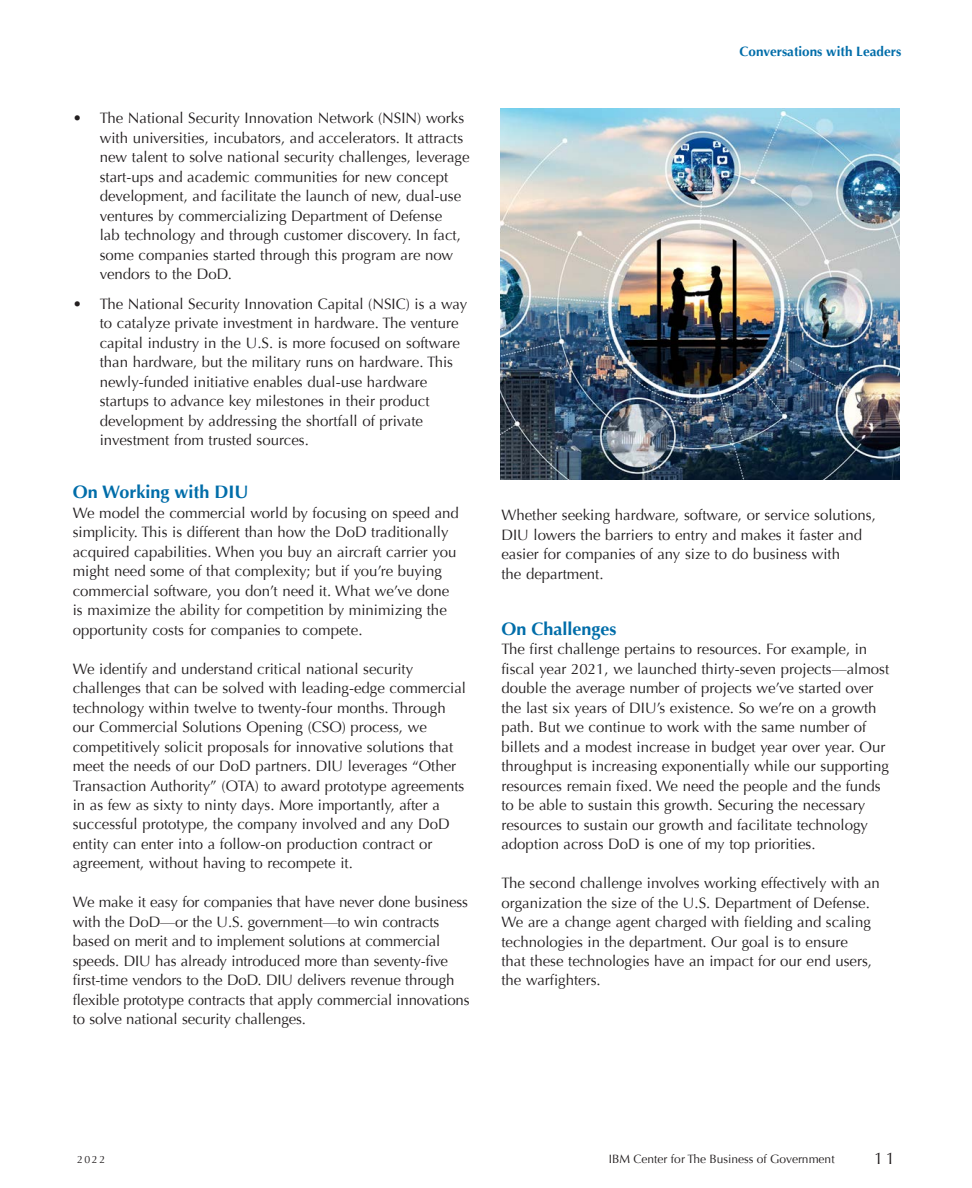
<style>
.page{position:relative;width:972px;height:1188px;background:#fff}
.page>*{position:absolute;margin:0;border:0;box-sizing:border-box;transform-origin:0 0}
.t1{font:700 18px "Optima";color:#006da9}
.t2{font:16.5px "Optima";color:#231f20}
.t3{font:15px/19.5px "Optima";color:#231f20}
.t4{font:700 13.5px "Optima";color:#006da9}
.t5{font:12px "Optima";color:#231f20}
.t6{font:10.5px "Optima";color:#231f20}
</style>
<div class="page">
<img style="left:500px;top:108px;width:399px;height:372px">
<p class="t3" style="left:100px;top:109px;width:371px;text-indent:-27px">• The National Security Innovation Network (NSIN) works with universities, incubators, and accelerators. It attracts new talent to solve national security challenges, leverage start-ups and academic communities for new concept development, and facilitate the launch of new, dual-use ventures by commercializing Department of Defense<br>lab technology and through customer discovery. In fact, some companies started through this program are now vendors to the DoD.</p>
<p class="t3" style="left:100px;top:294px;width:369px;text-indent:-27px">• The National Security Innovation Capital (NSIC) is a way to catalyze private investment in hardware. The venture capital industry in the U.S. is more focused on software than hardware, but the military runs on hardware. This newly-funded initiative enables dual-use hardware startups to advance key milestones in their product development by addressing the shortfall of private investment from trusted sources.</p>
<p class="t1" style="left:73px;top:481px;width:177px">On Working with DIU</p>
<p class="t3" style="left:73px;top:503px;width:388px">We model the commercial world by focusing on speed and simplicity. This is different than how the DoD traditionally acquired capabilities. When you buy an aircraft carrier you might need some of that complexity; but if you’re buying commercial software, you don’t need it. What we’ve done is maximize the ability for competition by minimizing the opportunity costs for companies to compete.</p>
<p class="t3" style="left:73px;top:659px;width:395px">We identify and understand critical national security challenges that can be solved with leading-edge commercial technology within twelve to twenty-four months. Through our Commercial Solutions Opening (CSO) process, we competitively solicit proposals for innovative solutions that meet the needs of our DoD partners. DIU leverages “Other Transaction Authority” (OTA) to award prototype agreements in as few as sixty to ninty days. More importantly, after a successful prototype, the company involved and any DoD entity can enter into a follow-on production contract or agreement, without having to recompete it.</p>
<p class="t3" style="left:73px;top:893px;width:398px">We make it easy for companies that have never done business with the DoD—or the U.S. government—to win contracts based on merit and to implement solutions at commercial speeds. DIU has already introduced more than seventy-five first-time vendors to the DoD. DIU delivers revenue through flexible prototype contracts that apply commercial innovations to solve national security challenges.</p>
<p class="t4" style="left:740px;top:44px;width:163px">Conversations with Leaders</p>
<p class="t3" style="left:501px;top:506px;width:376px">Whether seeking hardware, software, or service solutions, DIU lowers the barriers to entry and makes it faster and easier for companies of any size to do business with<br>the department.</p>
<p class="t1" style="left:501px;top:618px;width:117px">On Challenges</p>
<p class="t3" style="left:501px;top:639px;width:389px">The first challenge pertains to resources. For example, in fiscal year 2021, we launched thirty-seven projects—almost double the average number of projects we’ve started over the last six years of DIU’s existence. So we’re on a growth path. But we continue to work with the same number of billets and a modest increase in budget year over year. Our throughput is increasing exponentially while our supporting resources remain fixed. We need the people and the funds to be able to sustain this growth. Securing the necessary resources to sustain our growth and facilitate technology adoption across DoD is one of my top priorities.</p>
<p class="t3" style="left:501px;top:873px;width:380px">The second challenge involves working effectively with an organization the size of the U.S. Department of Defense.<br>We are a change agent charged with fielding and scaling technologies in the department. Our goal is to ensure<br>that these technologies have an impact for our end users, the warfighters.</p>
<p class="t6" style="left:77px;top:1154px;width:30px">2022</p>
<p class="t5" style="left:609px;top:1152px;width:227px">IBM Center for The Business of Government</p>
<p class="t2" style="left:874px;top:1149px;width:22px">11</p>
</div>
